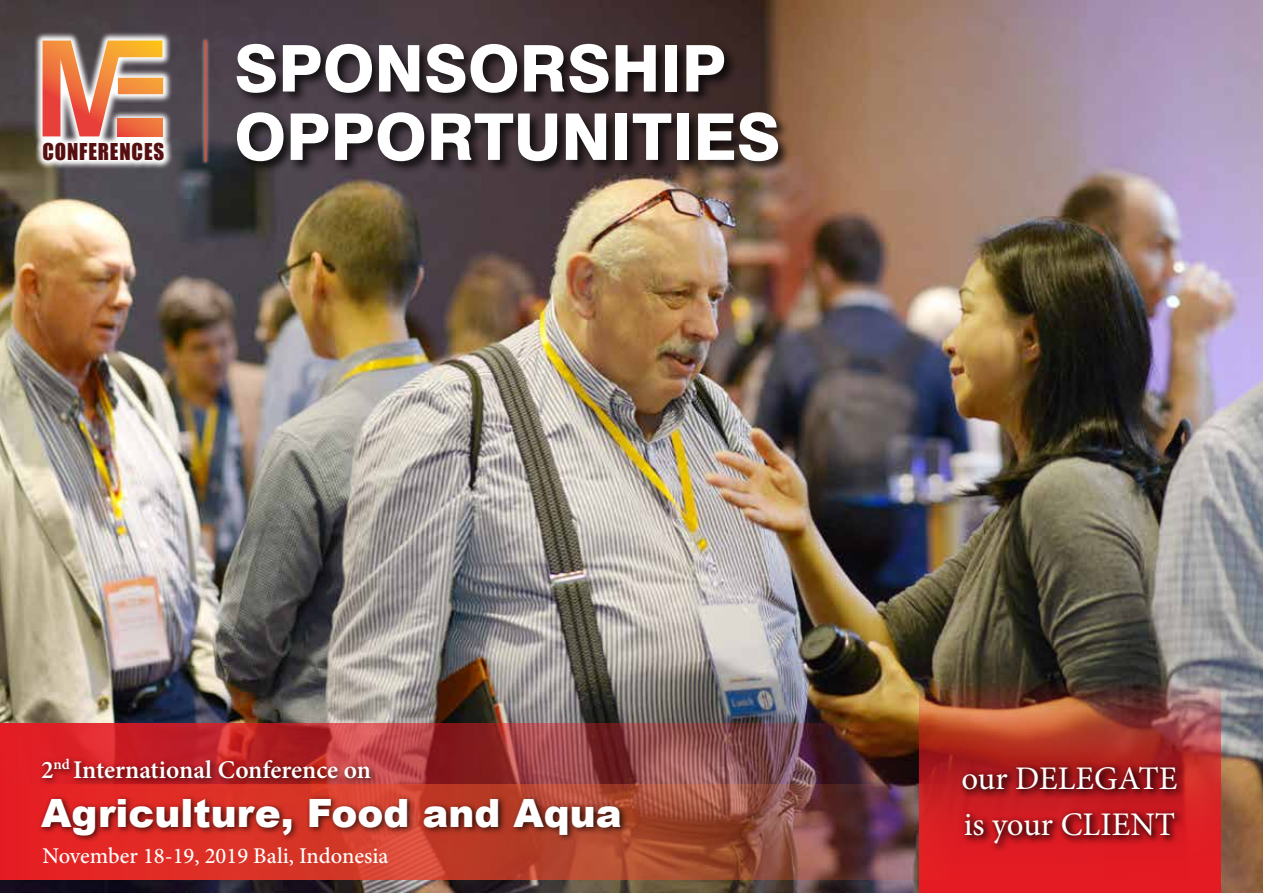
<style>
.page{position:relative;width:1263px;height:893px;background:#fff}
.page>*{position:absolute;margin:0;border:0;box-sizing:border-box;transform-origin:0 0}
.t1{font:800 64.5px "Swiss 721 BT";color:#fff}
.t2{font:900 39px "Arial";color:#fff}
.t3{font:33px/45.6px "Minion Pro";color:#fff}
.t4{font:600 25.5px "Minion Pro";letter-spacing:-.005em;color:#fff}
.t5{font:500 22.5px "Minion Pro";color:#fff}
.t6{font:21.45px "Impact";letter-spacing:.04em;color:#560f11}
</style>
<div class="page">
<img style="left:0;top:0;width:1263px;height:893px">
<div style="left:235px;top:42px;width:557px;height:133px;background:#000;opacity:.75"></div>
<svg style="left:33px;top:31px;width:140px;height:139px"></svg>
<svg style="left:118px;top:136px;width:44px;height:1px"></svg>
<svg style="left:43px;top:41px;width:120px;height:95px;background:#cf8564"></svg>
<img style="left:918px;top:680px;width:302px;height:213px">
<div style="left:958px;top:762px;width:229px;height:92px;background:#000;opacity:.75"></div>
<div style="left:958px;top:763px;width:227px;height:89px;background:#000;opacity:.75"></div>
<img style="left:0;top:723px;width:966px;height:156px">
<div style="left:201px;top:37px;width:9px;height:128px;background:#fff;opacity:.75"></div>
<hr style="left:205px;top:41px;width:2px;height:121px;background:#bb594e">
<div style="left:37px;top:755px;width:592px;height:88px;background:#000;opacity:.75"></div>
<p class="t6" style="left:43px;top:134px;width:123px">CONFERENCES</p>
<h1 class="t1" style="left:234px;top:29px;width:493px">SPONSORSHIP</h1>
<h1 class="t1" style="left:234px;top:98px;width:548px">OPPORTUNITIES</h1>
<p class="t4" style="left:41px;top:752px;width:331px">2<sup>nd</sup> International Conference on</p>
<h2 class="t2" style="left:41px;top:788px;width:582px">Agriculture, Food and Aqua</h2>
<p class="t5" style="left:43px;top:841px;width:348px">November 18-19, 2019 Bali, Indonesia</p>
<h3 class="t3" style="left:961px;top:756px;width:218px">our DELEGATE is your CLIENT</h3>
</div>
